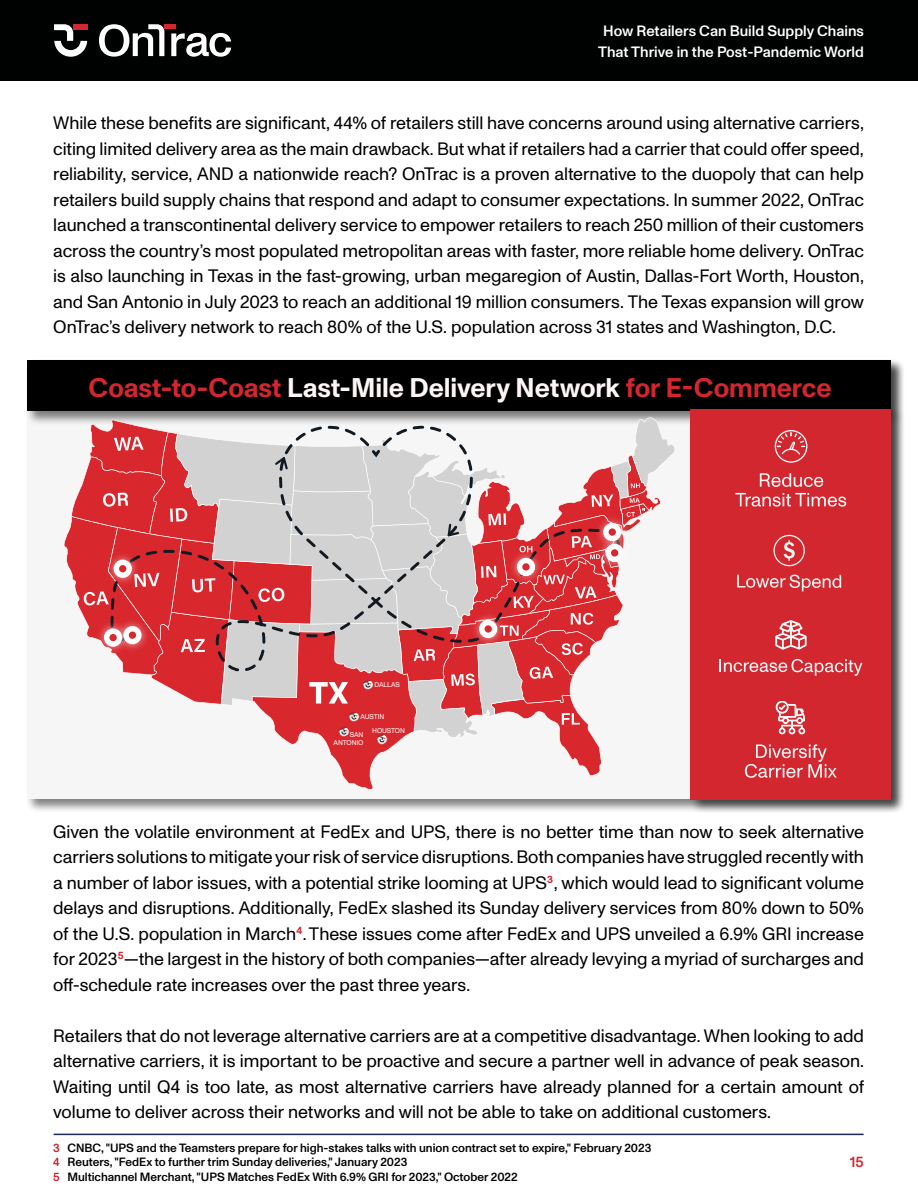
<style>
.page{position:relative;width:918px;height:1188px;background:#fff}
.page>*{position:absolute;margin:0;border:0;box-sizing:border-box;transform-origin:0 0}
.t1{font:700 27px "Laser Ship Monument Grotesk";letter-spacing:-.005em;color:#d22630}
.t2{font:18px/25.5px "Laser Ship Monument Grotesk";letter-spacing:-.005em;color:#000101;text-align:justify}
.t3{font:500 15px/21px "Laser Ship Monument Grotesk";color:#fff;text-align:center}
.t4{font:500 15px "Laser Ship Monument Grotesk";color:#d32730}
.t5{font:500 12px/14.4px "Laser Ship Monument Grotesk";color:#000101}
.t6{font:6.9px/14px "Laser Ship Monument Grotesk";letter-spacing:-.01em;color:#fff}
.s1{color:#fef6f6}
.s2{color:#ce2129}
</style>
<div class="page">
<div style="left:0;top:0;width:918px;height:81px;background:#000101"></div>
<hr style="left:54px;top:1134px;width:810px;height:1px;background:#1d2758">
<svg style="left:54px;top:24px;width:33px;height:33px"></svg>
<div style="left:164px;top:24px;width:12px;height:5px;background:#d22630"></div>
<svg style="left:99px;top:24px;width:65px;height:33px"></svg>
<svg style="left:171px;top:33px;width:60px;height:24px"></svg>
<div style="left:25px;top:359px;width:881px;height:455px;background:#000;opacity:.5"></div>
<div style="left:27px;top:360px;width:864px;height:439px;background:#f6f6f6"></div>
<div style="left:25px;top:359px;width:881px;height:67px;background:#000;opacity:.5"></div>
<div style="left:27px;top:360px;width:864px;height:51px;background:#000"></div>
<div style="left:689px;top:407px;width:217px;height:407px;background:#000;opacity:.5"></div>
<div style="left:691px;top:409px;width:200px;height:390px;background:#d32730"></div>
<svg style="left:64px;top:417px;width:611px;height:373px"></svg>
<svg style="left:719px;top:659px;width:143px;height:17px"></svg>
<svg style="left:775px;top:620px;width:31px;height:30px"></svg>
<svg style="left:737px;top:575px;width:104px;height:16px"></svg>
<svg style="left:774px;top:535px;width:31px;height:31px"></svg>
<svg style="left:760px;top:473px;width:63px;height:14px"></svg>
<svg style="left:735px;top:493px;width:111px;height:14px"></svg>
<svg style="left:775px;top:430px;width:32px;height:33px"></svg>
<svg style="left:745px;top:744px;width:92px;height:34px"></svg>
<svg style="left:776px;top:701px;width:29px;height:33px"></svg>
<p class="t3" style="left:598px;top:20px;width:267px">How Retailers Can Build Supply Chains<br>That Thrive in the Post-Pandemic World</p>
<p class="t2" style="left:53px;top:110px;width:812px">While these benefits are significant, 44% of retailers still have concerns around using alternative carriers, citing limited delivery area as the main drawback. But what if retailers had a carrier that could offer speed, reliability, service, AND a nationwide reach? OnTrac is a proven alternative to the duopoly that can help retailers build supply chains that respond and adapt to consumer expectations. In summer 2022, OnTrac launched a transcontinental delivery service to empower retailers to reach 250 million of their customers across the country’s most populated metropolitan areas with faster, more reliable home delivery. OnTrac is also launching in Texas in the fast-growing, urban megaregion of Austin, Dallas-Fort Worth, Houston, and San Antonio in July 2023 to reach an additional 19 million consumers. The Texas expansion will grow OnTrac’s delivery network to reach 80% of the U.S. population across 31 states and Washington, D.C.</p>
<h1 class="t1" style="left:89px;top:372px;width:745px">Coast-to-Coast <span class="s1">Last-Mile Delivery Network</span> for E-Commerce</h1>
<p class="t6" style="left:374px;top:678px;width:27px">DALLAS</p>
<p class="t6" style="left:372px;top:710px;width:34px;text-indent:-12px">AUSTIN<br>HOUSTON</p>
<p class="t6" style="left:334px;top:731px;width:31px;line-height:7.5px;text-align:right">SAN<br>ANTONIO</p>
<p class="t2" style="left:53px;top:819px;width:812px">Given the volatile environment at FedEx and UPS, there is no better time than now to seek alternative carriers solutions to mitigate your risk of service disruptions. Both companies have struggled recently with a number of labor issues, with a potential strike looming at UPS<sup>3</sup>, which would lead to significant volume delays and disruptions. Additionally, FedEx slashed its Sunday delivery services from 80% down to 50% of the U.S. population in March<sup>4</sup>.These issues come after FedEx and UPS unveiled a 6.9% GRI increase for 2023<sup>5</sup>—the largest in the history of both companies—after already levying a myriad of surcharges and off-schedule rate increases over the past three years.</p>
<p class="t2" style="left:53px;top:1023px;width:812px">Retailers that do not leverage alternative carriers are at a competitive disadvantage. When looking to add alternative carriers, it is important to be proactive and secure a partner well in advance of peak season.<br>Waiting until Q4 is too late, as most alternative carriers have already planned for a certain amount of volume to deliver across their networks and will not be able to take on additional customers.</p>
<p class="t5" style="left:53px;top:1141px;width:600px"><span class="s2">3</span> CNBC, "UPS and the Teamsters prepare for high-stakes talks with union contract set to expire," February 2023<br><span class="s2">4</span> Reuters, "FedEx to further trim Sunday deliveries," January 2023<br><span class="s2">5</span> Multichannel Merchant, "UPS Matches FedEx With 6.9% GRI for 2023," October 2022</p>
<p class="t4" style="left:850px;top:1153px;width:15px">15</p>
</div>
